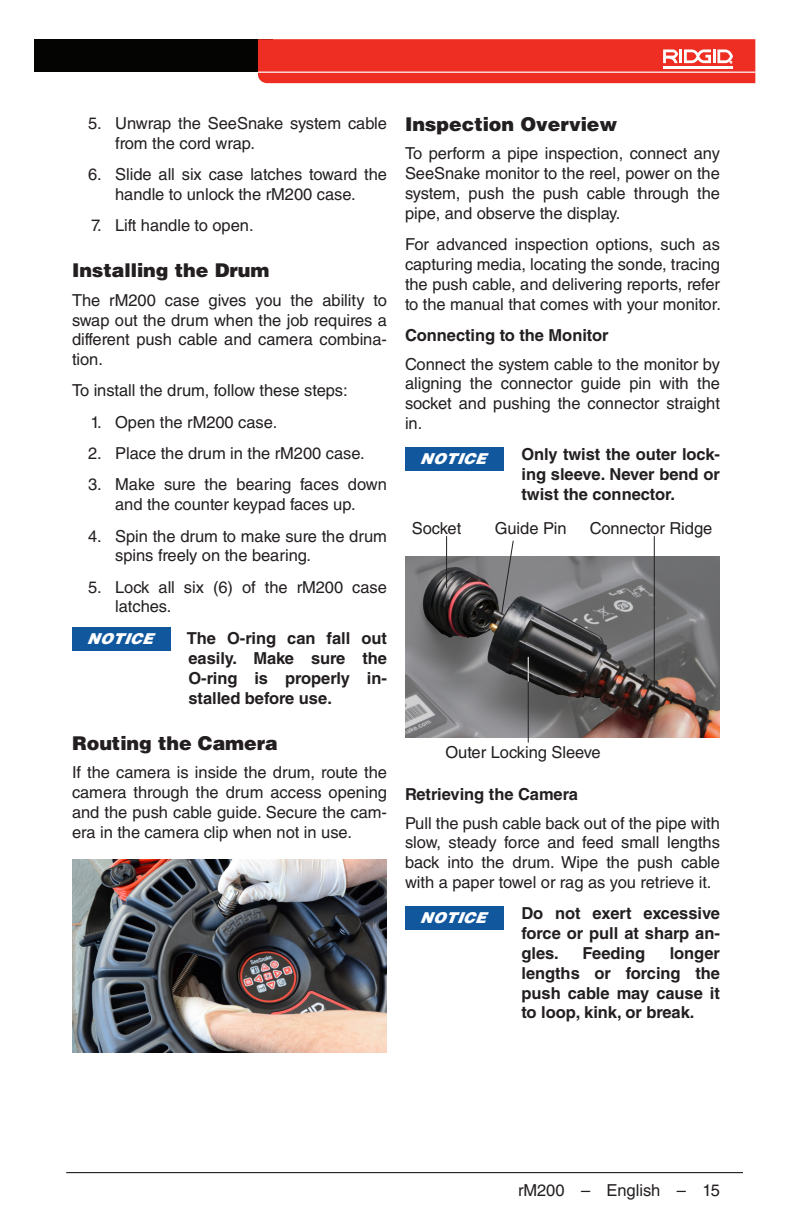
<style>
.page{position:relative;width:792px;height:1224px;background:#fff}
.page>*{position:absolute;margin:0;border:0;box-sizing:border-box;transform-origin:0 0}
.Head_2___h2{font:900 19px "Helvetica LT Std";letter-spacing:-.005em;color:#231f20}
.Basic_Normal___bn{font:16.4px/19.8px "Helvetica LT Std";letter-spacing:-.005em;color:#231f20;text-align:justify}
.Basic_Bold___bb{font:700 16.4px/19.8px "Helvetica LT Std";letter-spacing:-.005em;color:#231f20;text-align:justify}
.Basic_Normal_right{font:16.4px "Helvetica LT Std";letter-spacing:-.005em;color:#231f20}
.Head_3___h3{font:700 16.4px "Helvetica LT Std";letter-spacing:-.005em;color:#231f20}
.Notice{font:italic 900 15px "Helvetica LT Std";letter-spacing:.02em;color:#fff}
</style>
<div class="page">
<div style="left:35px;top:39px;width:238px;height:33px;background:#040503"></div>
<svg style="left:258px;top:39px;width:497px;height:44px;background:#ef3b30"></svg>
<hr style="left:66px;top:1172px;width:677px;height:1px;background:#000">
<div style="left:72px;top:627px;width:98px;height:24px;background:#10579d"></div>
<img style="left:72px;top:860px;width:315px;height:192px">
<div style="left:405px;top:447px;width:98px;height:23px;background:#10579d"></div>
<img style="left:405px;top:556px;width:315px;height:182px">
<svg style="left:500px;top:540px;width:14px;height:76px"></svg>
<hr style="left:446px;top:536px;width:1px;height:52px;background:#231f20">
<hr style="left:528px;top:657px;width:1px;height:86px;background:#231f20">
<hr style="left:654px;top:536px;width:1px;height:153px;background:#231f20">
<svg style="left:528px;top:657px;width:1px;height:25px"></svg>
<div style="left:405px;top:906px;width:98px;height:23px;background:#10579d"></div>
<p class="Basic_Normal___bn" style="left:115px;top:113px;width:273px;text-indent:-27px">5. Unwrap the SeeSnake system cable from the cord wrap.</p>
<p class="Basic_Normal___bn" style="left:88px;top:164px;width:300px;text-align:center">6. Slide all six case latches toward the handle to unlock the rM200 case.</p>
<p class="Basic_Normal___bn" style="left:91px;top:215px;width:164px">7. Lift handle to open.</p>
<p class="Head_2___h2" style="left:72px;top:258px;width:199px">Installing the Drum</p>
<p class="Basic_Normal___bn" style="left:72px;top:290px;width:317px">The rM200 case gives you the ability to swap out the drum when the job requires a different push cable and camera combina&shy;tion.</p>
<p class="Basic_Normal___bn" style="left:72px;top:381px;width:277px">To install the drum, follow these steps:</p>
<p class="Basic_Normal___bn" style="left:91px;top:412px;width:188px">1. Open the rM200 case.</p>
<p class="Basic_Normal___bn" style="left:88px;top:443px;width:278px">2. Place the drum in the rM200 case.</p>
<p class="Basic_Normal___bn" style="left:88px;top:475px;width:300px;text-align:center">3. Make sure the bearing faces down and the counter keypad faces up.</p>
<p class="Basic_Normal___bn" style="left:115px;top:526px;width:273px;text-indent:-27px">4. Spin the drum to make sure the drum spins freely on the bearing.</p>
<p class="Basic_Normal___bn" style="left:115px;top:577px;width:273px;text-indent:-27px">5. Lock all six (6) of the rM200 case latches.</p>
<p class="Notice" style="left:87px;top:629px;width:67px">NOTICE</p>
<p class="Basic_Bold___bb" style="left:187px;top:628px;width:202px">The O-ring can fall out easily. Make sure the O-ring is properly in&shy;stalled before use.</p>
<p class="Head_2___h2" style="left:72px;top:730px;width:207px">Routing the Camera</p>
<p class="Basic_Normal___bn" style="left:72px;top:763px;width:317px">If the camera is inside the drum, route the camera through the drum access opening and the push cable guide. Secure the cam&shy;era in the camera clip when not in use.</p>
<p class="Head_2___h2" style="left:405px;top:111px;width:214px">Inspection Overview</p>
<p class="Basic_Normal___bn" style="left:405px;top:144px;width:317px">To perform a pipe inspection, connect any SeeSnake monitor to the reel, power on the system, push the push cable through the pipe, and observe the display.</p>
<p class="Basic_Normal___bn" style="left:405px;top:234px;width:317px">For advanced inspection options, such as capturing media, locating the sonde, tracing the push cable, and delivering reports, refer to the manual that comes with your monitor.</p>
<p class="Head_3___h3" style="left:405px;top:325px;width:205px">Connecting to the Monitor</p>
<p class="Basic_Normal___bn" style="left:405px;top:354px;width:317px">Connect the system cable to the monitor by aligning the connector guide pin with the socket and pushing the connector straight in.</p>
<p class="Notice" style="left:420px;top:449px;width:67px">NOTICE</p>
<p class="Basic_Bold___bb" style="left:521px;top:444px;width:200px">Only twist the outer lock&shy;ing sleeve. Never bend or twist the connector.</p>
<p class="Basic_Normal_right" style="left:495px;top:519px;width:74px">Guide Pin</p>
<p class="Basic_Normal_right" style="left:590px;top:519px;width:124px">Connector Ridge</p>
<p class="Basic_Normal_right" style="left:412px;top:519px;width:51px">Socket</p>
<p class="Basic_Normal_right" style="left:446px;top:743px;width:157px">Outer Locking Sleeve</p>
<p class="Head_3___h3" style="left:405px;top:784px;width:174px">Retrieving the Camera</p>
<p class="Basic_Normal___bn" style="left:405px;top:813px;width:317px">Pull the push cable back out of the pipe with slow, steady force and feed small lengths back into the drum. Wipe the push cable with a paper towel or rag as you retrieve it.</p>
<p class="Notice" style="left:420px;top:908px;width:67px">NOTICE</p>
<p class="Basic_Bold___bb" style="left:521px;top:903px;width:200px">Do not exert excessive force or pull at sharp an&shy;gles.</p>
<p class="Basic_Bold___bb" style="left:583px;top:943px;width:64px">Feeding</p>
<p class="Basic_Bold___bb" style="left:521px;top:943px;width:200px;text-indent:148px">longer lengths or forcing the push cable may cause it to loop, kink, or break.</p>
<p class="Basic_Normal___bn" style="left:518px;top:1181px;width:203px">rM200 – English – 15</p>
</div>
